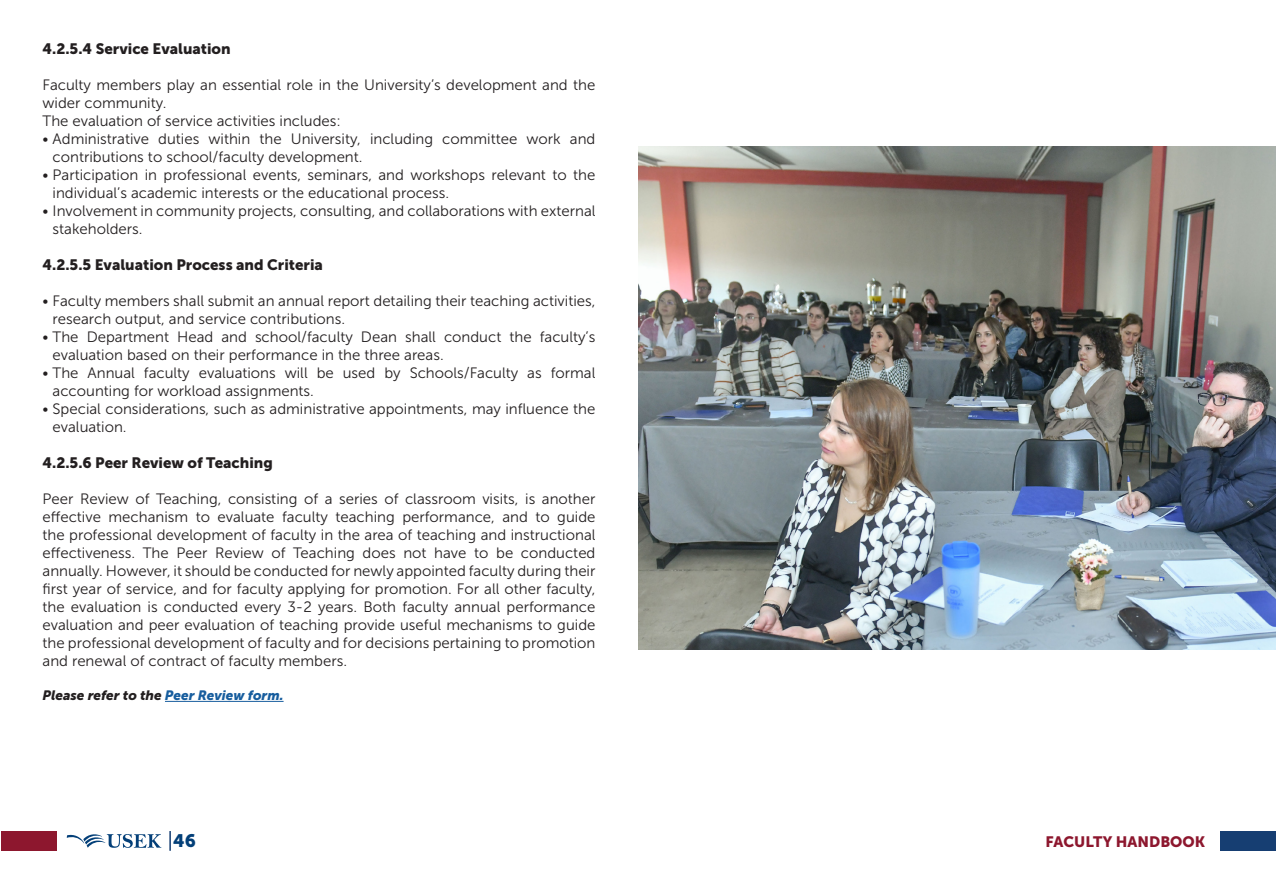
<style>
.page{position:relative;width:1276px;height:893px;background:#fff}
.page>*{position:absolute;margin:0;border:0;box-sizing:border-box;transform-origin:0 0}
.t1{font:18px "Museo Sans 900";color:#033f78}
.t2{font:15px/18px "Museo Sans 300";color:#231f20}
.t3{font:15px "Museo Sans 900";color:#231f20}
.t4{font:15px "Museo Sans 900";color:#8d172e}
.t5{font:italic 13.5px "Museo Sans 900";color:#231f20}
.s1{color:#175d9e}
</style>
<div class="page">
<div style="left:1px;top:831px;width:56px;height:20px;background:#8d172e"></div>
<div style="left:1220px;top:831px;width:56px;height:20px;background:#163e72"></div>
<svg style="left:67px;top:834px;width:94px;height:14px"></svg>
<hr style="left:169px;top:831px;width:2px;height:20px;background:#163e72">
<hr style="left:165px;top:701px;width:119px;height:1px;background:#175d9e">
<img style="left:638px;top:147px;width:638px;height:503px">
<p class="t3" style="left:43px;top:40px;width:190px">4.2.5.4 Service Evaluation</p>
<p class="t2" style="left:43px;top:76px;width:554px">Faculty members play an essential role in the University’s development and the wider community.</p>
<p class="t2" style="left:43px;top:112px;width:300px">The evaluation of service activities includes:</p>
<p class="t2" style="left:53px;top:130px;width:544px;text-indent:-10px">• Administrative duties within the University, including committee work and contributions to school/faculty development.</p>
<p class="t2" style="left:53px;top:166px;width:544px;text-indent:-10px">• Participation in professional events, seminars, and workshops relevant to the individual’s academic interests or the educational process.</p>
<p class="t2" style="left:53px;top:202px;width:544px;text-indent:-10px">• Involvement in community projects, consulting, and collaborations with external stakeholders.</p>
<p class="t3" style="left:43px;top:256px;width:282px">4.2.5.5 Evaluation Process and Criteria</p>
<p class="t2" style="left:53px;top:292px;width:544px;text-indent:-10px">• Faculty members shall submit an annual report detailing their teaching activities, research output, and service contributions.</p>
<p class="t2" style="left:53px;top:328px;width:544px;text-indent:-10px">• The Department Head and school/faculty Dean shall conduct the faculty’s evaluation based on their performance in the three areas.</p>
<p class="t2" style="left:53px;top:364px;width:544px;text-indent:-10px">• The Annual faculty evaluations will be used by Schools/Faculty as formal accounting for workload assignments.</p>
<p class="t2" style="left:53px;top:400px;width:544px;text-indent:-10px">• Special considerations, such as administrative appointments, may influence the evaluation.</p>
<p class="t3" style="left:43px;top:454px;width:232px">4.2.5.6 Peer Review of Teaching</p>
<p class="t2" style="left:43px;top:490px;width:554px;text-align:justify">Peer Review of Teaching, consisting of a series of classroom visits, is another effective mechanism to evaluate faculty teaching performance, and to guide the professional development of faculty in the area of teaching and instructional effectiveness. The Peer Review of Teaching does not have to be conducted annually. However, it should be conducted for newly appointed faculty during their first year of service, and for faculty applying for promotion. For all other faculty, the evaluation is conducted every 3-2 years. Both faculty annual performance evaluation and peer evaluation of teaching provide useful mechanisms to guide the professional development of faculty and for decisions pertaining to promotion and renewal of contract of faculty members.</p>
<p class="t5" style="left:43px;top:688px;width:242px">Please refer to the <span class="s1">Peer Review form.</span></p>
<p class="t1" style="left:173px;top:831px;width:24px">46</p>
<p class="t4" style="left:1045px;top:833px;width:161px">FACULTY HANDBOOK</p>
</div>
